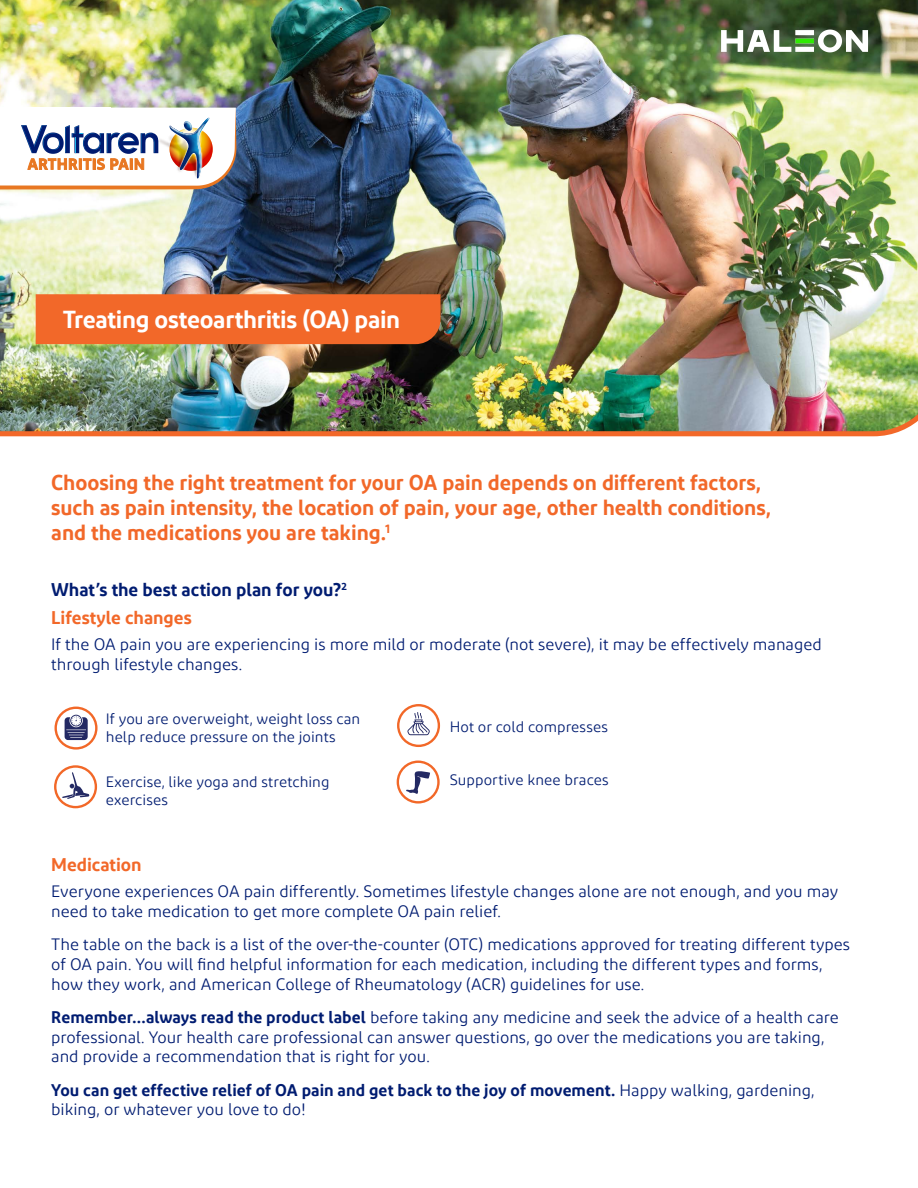
<style>
.page{position:relative;width:918px;height:1188px;background:#fff}
.page>*{position:absolute;margin:0;border:0;box-sizing:border-box;transform-origin:0 0}
.t1{font:600 24px "Diodrum Voltaren";letter-spacing:-.015em;color:#fff}
.t2{font:600 21px/25px "Diodrum Voltaren";letter-spacing:-.005em;color:#f26829}
.t3{font:600 18px/28.3px "Diodrum Voltaren";color:#001c71}
.t4{font:600 18px "Diodrum Voltaren";letter-spacing:-.005em;color:#f26829}
.t5{font:16.5px/19.8px "Diodrum Voltaren";color:#001c71}
.t6{font:600 16.5px/19.8px "Diodrum Voltaren";color:#001c71}
.t7{font:15px/18px "Diodrum Voltaren";letter-spacing:.005em;color:#001c71}
.s1{color:#f26829}
.s2{font-weight:600}
.s3{font-weight:400}
</style>
<div class="page">
<img style="left:0;top:0;width:918px;height:437px">
<svg style="left:55px;top:707px;width:43px;height:43px"></svg>
<svg style="left:54px;top:765px;width:44px;height:44px"></svg>
<svg style="left:397px;top:704px;width:43px;height:43px"></svg>
<svg style="left:396px;top:760px;width:44px;height:44px"></svg>
<div style="left:36px;top:294px;width:405px;height:50px;background:#f26829"></div>
<img style="left:142px;top:100px;width:98px;height:99px">
<img style="left:143px;top:92px;width:93px;height:113px">
<svg style="left:0;top:108px;width:236px;height:81px"></svg>
<img style="left:711px;top:19px;width:167px;height:44px">
<h1 class="t1" style="left:63px;top:304px;width:339px">Treating osteoarthritis (OA) pain</h1>
<p class="t2" style="left:51px;top:469px;width:722px">Choosing the right treatment for your OA pain depends on different factors, such as pain intensity, the location of pain, your age, other health conditions, and the medications you are taking.<sup>1</sup></p>
<p class="t3" style="left:51px;top:575px;width:297px">What’s the best action plan for you?<sup>2<br></sup><span class="s1">Lifestyle changes</span></p>
<p class="t5" style="left:51px;top:634px;width:772px">If the OA pain you are experiencing is more mild or moderate (not severe), it may be effectively managed through lifestyle changes.</p>
<p class="t7" style="left:106px;top:710px;width:256px">If you are overweight, weight loss can help reduce pressure on the joints</p>
<p class="t7" style="left:106px;top:773px;width:225px">Exercise, like yoga and stretching exercises</p>
<p class="t7" style="left:450px;top:717px;width:160px">Hot or cold compresses</p>
<p class="t7" style="left:450px;top:771px;width:160px">Supportive knee braces</p>
<p class="t4" style="left:51px;top:853px;width:92px">Medication</p>
<p class="t5" style="left:51px;top:881px;width:788px">Everyone experiences OA pain differently. Sometimes lifestyle changes alone are not enough, and you may need to take medication to get more complete OA pain relief.</p>
<p class="t5" style="left:51px;top:934px;width:800px">The table on the back is a list of the over-the-counter (OTC) medications approved for treating different types of OA pain. You will find helpful information for each medication, including the different types and forms, how they work, and American College of Rheumatology (ACR) guidelines for use.</p>
<p class="t5" style="left:51px;top:1007px;width:789px"><span class="s2">Remember…always read the product label</span> before taking any medicine and seek the advice of a health care professional. Your health care professional can answer questions, go over the medications you are taking, and provide a recommendation that is right for you.</p>
<p class="t6" style="left:51px;top:1080px;width:765px">You can get effective relief of OA pain and get back to the joy of movement. <span class="s3">Happy walking, gardening, biking, or whatever you love to do!</span></p>
</div>
